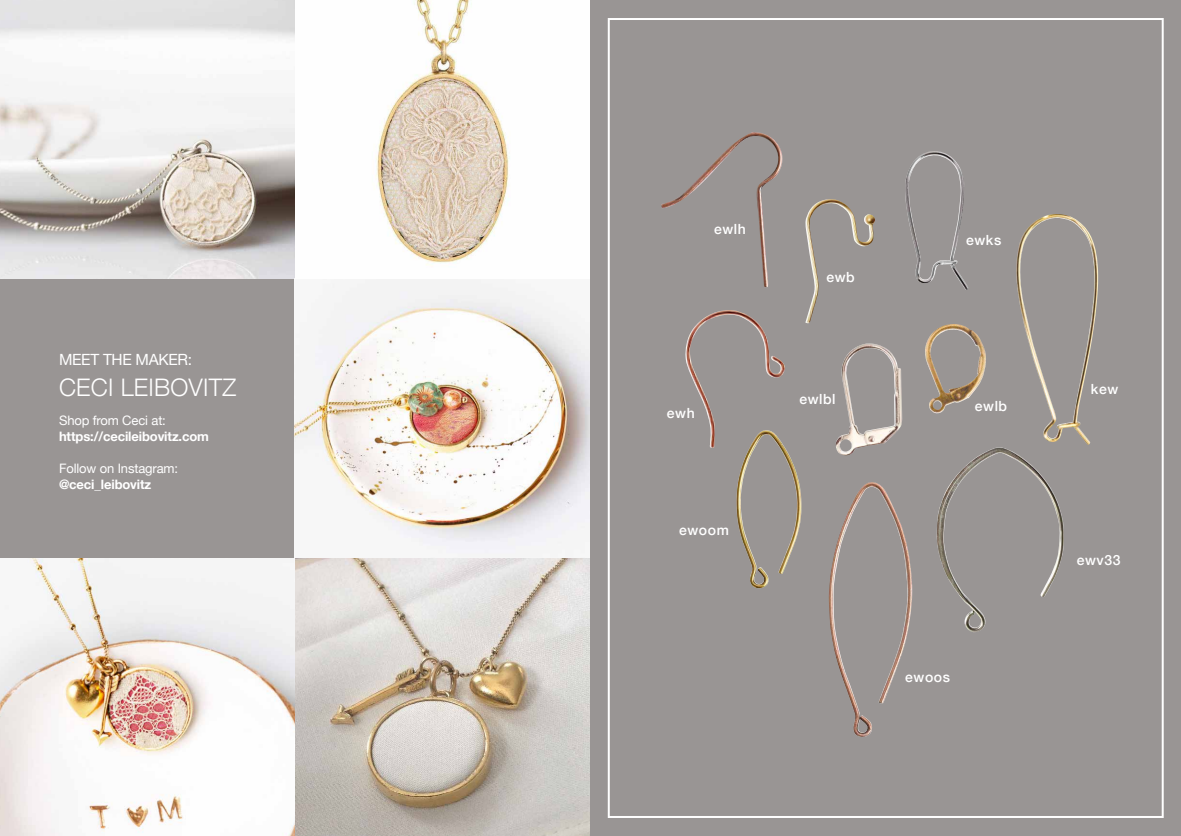
<style>
.page{position:relative;width:1181px;height:836px;background:#fff}
.page>*{position:absolute;margin:0;border:0;box-sizing:border-box;transform-origin:0 0}
.t1{font:300 24.2px "Helvetica Neue";letter-spacing:.01em;color:#fff}
.t2{font:15.4px "Helvetica Neue";letter-spacing:-.02em;color:#fff}
.t3{font:500 14px "Helvetica Neue";letter-spacing:.04em;color:#fff}
.t4{font:700 13px "Helvetica Neue";letter-spacing:-.01em;color:#fff}
.t5{font:13px "Helvetica Neue";letter-spacing:-.01em;color:#fff}
</style>
<div class="page">
<img style="left:294px;top:558px;width:296px;height:277px">
<svg style="left:0;top:557px;width:294px;height:278px;fill:#f5f4f4"></svg>
<img style="left:0;top:0;width:294px;height:278px">
<div style="left:0;top:278px;width:295px;height:279px;background:#999594"></div>
<img style="left:294px;top:0;width:296px;height:557px">
<svg style="left:295px;top:0;width:295px;height:278px"></svg>
<div style="left:590px;top:0;width:591px;height:835px;background:#999594"></div>
<img style="left:736px;top:448px;width:65px;height:140px">
<img style="left:936px;top:447px;width:128px;height:185px">
<img style="left:828px;top:482px;width:84px;height:255px">
<img style="left:1016px;top:214px;width:82px;height:231px">
<img style="left:685px;top:310px;width:100px;height:138px">
<img style="left:805px;top:199px;width:70px;height:124px">
<img style="left:925px;top:324px;width:61px;height:89px">
<img style="left:836px;top:343px;width:66px;height:112px">
<img style="left:905px;top:151px;width:63px;height:139px">
<img style="left:661px;top:132px;width:122px;height:155px">
<p class="t2" style="left:59px;top:348px;width:134px">MEET THE MAKER:</p>
<h1 class="t1" style="left:59px;top:368px;width:179px">CECI LEIBOVITZ</h1>
<p class="t5" style="left:59px;top:411px;width:108px">Shop from Ceci at:</p>
<p class="t4" style="left:59px;top:426px;width:151px">https://cecileibovitz.com</p>
<p class="t5" style="left:59px;top:459px;width:121px">Follow on Instagram:</p>
<p class="t4" style="left:59px;top:474px;width:94px">@ceci_leibovitz</p>
<p class="t3" style="left:714px;top:218px;width:33px">ewlh</p>
<p class="t3" style="left:667px;top:401px;width:29px">ewh</p>
<p class="t3" style="left:679px;top:518px;width:51px">ewoom</p>
<p class="t3" style="left:826px;top:266px;width:30px">ewb</p>
<p class="t3" style="left:799px;top:387px;width:38px">ewlbl</p>
<p class="t3" style="left:966px;top:229px;width:37px">ewks</p>
<p class="t3" style="left:975px;top:394px;width:34px">ewlb</p>
<p class="t3" style="left:905px;top:665px;width:46px">ewoos</p>
<p class="t3" style="left:1091px;top:378px;width:29px">kew</p>
<p class="t3" style="left:1077px;top:548px;width:45px">ewv33</p>
</div>
